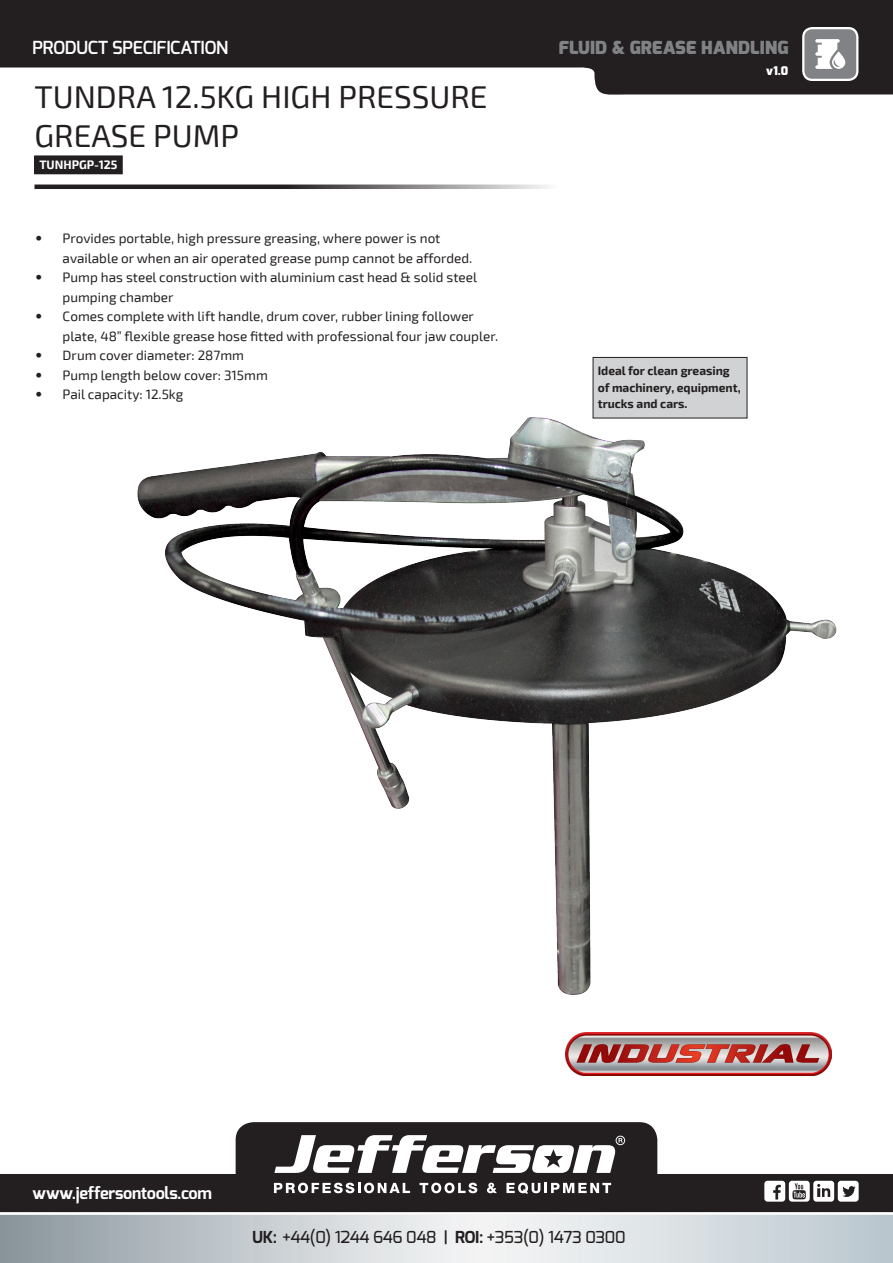
<style>
.page{position:relative;width:893px;height:1263px;background:#fff}
.page>*{position:absolute;margin:0;border:0;box-sizing:border-box;transform-origin:0 0}
.t1{font:31.5px/39px "Exo 2";color:#231f20}
.t2{font:600 18px "Exo";letter-spacing:-.02em;color:#fff}
.t3{font:900 18px "Exo";letter-spacing:.01em;color:#808285}
.t4{font:500 16.5px "Exo";letter-spacing:-.02em;color:#231f20}
.t5{font:700 16.5px "Exo";letter-spacing:-.02em;color:#fff}
.t6{font:13.5px/19.5px "Exo 2";color:#231f20}
.t7{font:700 12px/16.5px "Exo 2";color:#231f20}
.t8{font:700 12px "Exo 2";color:#fff}
.t9{font:900 12px "Exo";color:#fff}
.s1{font-family:"Helvetica Neue LT Std";font-weight:700}
.s2{font-weight:700}
.s3{font-weight:600}
</style>
<div class="page">
<div style="left:0;top:1175px;width:893px;height:39px;background:#231f20"></div>
<svg style="left:0;top:0;width:893px;height:95px;fill:#231f20"></svg>
<div style="left:236px;top:1122px;width:421px;height:72px;background:#231f20"></div>
<div style="left:0;top:1211px;width:893px;height:7px;background:#231f20;opacity:.75"></div>
<div style="left:789px;top:1181px;width:21px;height:21px;background:#fff;border-radius:3px"></div>
<svg style="left:792px;top:1183px;width:14px;height:16px"></svg>
<div style="left:813px;top:1181px;width:21px;height:21px;background:#fff;border-radius:3px"></div>
<svg style="left:817px;top:1184px;width:13px;height:13px"></svg>
<div style="left:838px;top:1181px;width:21px;height:21px;background:#fff;border-radius:3px"></div>
<svg style="left:842px;top:1186px;width:14px;height:11px"></svg>
<div style="left:764px;top:1181px;width:21px;height:21px;background:#fff;border-radius:3px"></div>
<svg style="left:773px;top:1185px;width:8px;height:14px"></svg>
<svg style="left:0;top:1215px;width:893px;height:48px;background:#ccd2d6"></svg>
<svg style="left:274px;top:1183px;width:136px;height:10px"></svg>
<svg style="left:420px;top:1183px;width:57px;height:10px"></svg>
<svg style="left:487px;top:1183px;width:10px;height:10px"></svg>
<svg style="left:506px;top:1183px;width:105px;height:11px"></svg>
<svg style="left:274px;top:1135px;width:351px;height:38px"></svg>
<div style="left:803px;top:28px;width:54px;height:52px;background:#808285;border-radius:9px"></div>
<div style="left:802px;top:27px;width:56px;height:54px;border:2px solid #fff;border-radius:9px"></div>
<svg style="left:815px;top:39px;width:30px;height:30px"></svg>
<div style="left:35px;top:156px;width:87px;height:18px;background:#231f20"></div>
<svg style="left:34px;top:184px;width:514px;height:5px;background:#6a6768"></svg>
<img style="left:137px;top:405px;width:700px;height:590px">
<img style="left:566px;top:1032px;width:266px;height:43px">
<div style="left:593px;top:357px;width:154px;height:61px;background:#d1d2d4"></div>
<div style="left:593px;top:357px;width:154px;height:61px;border:1px solid #231f20"></div>
<h2 class="t2" style="left:33px;top:36px;width:197px">PRODUCT SPECIFICATION</h2>
<h1 class="t1" style="left:34px;top:78px;width:455px">TUNDRA 12.5KG HIGH PRESSURE<br>GREASE PUMP</h1>
<p class="t8" style="left:39px;top:158px;width:80px">TUNHPGP-125</p>
<p class="t6" style="left:63px;top:229px;width:411px;text-indent:-27px"><span class="s1">•</span> Provides portable, high pressure greasing, where power is not available or when an air operated grease pump cannot be afforded.</p>
<p class="t6" style="left:63px;top:268px;width:416px;text-indent:-27px"><span class="s1">•</span> Pump has steel construction with aluminium cast head &amp; solid steel pumping chamber</p>
<p class="t6" style="left:63px;top:307px;width:437px;text-indent:-27px"><span class="s1">•</span> Comes complete with lift handle, drum cover, rubber lining follower plate, 48” flexible grease hose fitted with professional four jaw coupler.</p>
<p class="t6" style="left:36px;top:346px;width:210px"><span class="s1">•</span> Drum cover diameter: 287mm</p>
<p class="t6" style="left:36px;top:366px;width:234px"><span class="s1">•</span> Pump length below cover: 315mm</p>
<p class="t6" style="left:36px;top:385px;width:149px"><span class="s1">•</span> Pail capacity: 12.5kg</p>
<h2 class="t3" style="left:559px;top:36px;width:231px">FLUID &amp; GREASE HANDLING</h2>
<p class="t9" style="left:766px;top:63px;width:24px">v1.0</p>
<p class="t7" style="left:598px;top:363px;width:144px">Ideal for clean greasing of machinery, equipment, trucks and cars.</p>
<p class="t5" style="left:33px;top:1182px;width:181px">www.jeffersontools.com</p>
<p class="t4" style="left:252px;top:1227px;width:375px"><span class="s2">UK:</span> +44(0) 1244 646 048 <span class="s3">|</span> <span class="s2">ROI:</span> +353(0) 1473 0300</p>
</div>
